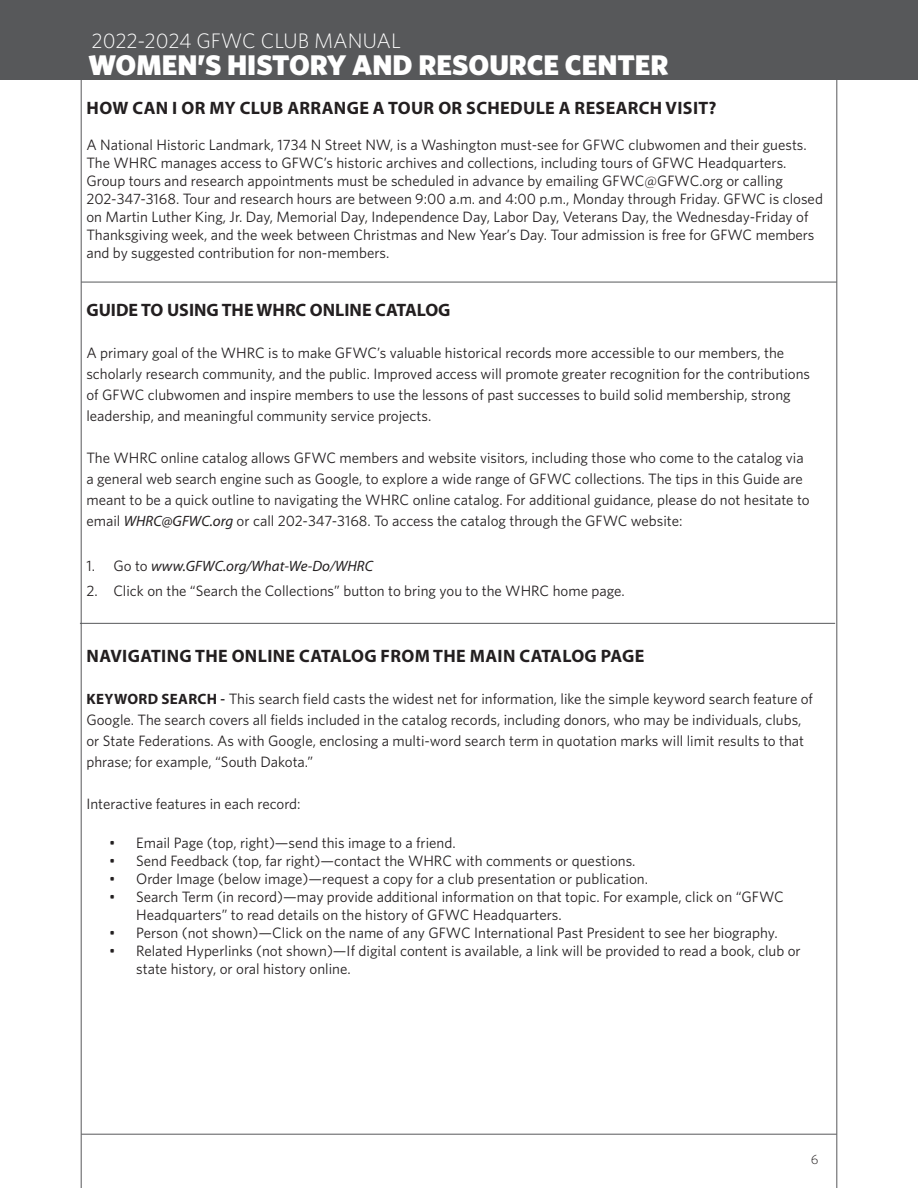
<style>
.page{position:relative;width:918px;height:1188px;background:#fff}
.page>*{position:absolute;margin:0;border:0;box-sizing:border-box;transform-origin:0 0}
.t1{font:900 28.5px "Whitney HTF";color:#fff}
.t2{font:300 21px "Whitney HTF";color:#fff}
.t3{font:700 18px "Myriad Pro";letter-spacing:.02em;color:#231f20}
.t4{font:700 18px "Myriad Pro";color:#231f20}
.t5{font:15px/21px "Whitney HTF";color:#231f20}
.t6{font:italic 15px "Myriad Pro";color:#231f20}
.t7{font:300 13.5px "Whitney HTF";color:#231f20}
.s1{font-family:"Myriad Pro";font-style:italic}
.s2{font-family:"Whitney HTF";font-style:normal}
.s3{font-family:"Myriad Pro";font-weight:700}
.s4{font-weight:500}
</style>
<div class="page">
<hr style="left:81px;top:1134px;width:756px;height:1px;background:#57585a">
<hr style="left:837px;top:0;width:1px;height:1188px;background:#57585a">
<hr style="left:81px;top:0;width:1px;height:1188px;background:#57585a">
<div style="left:0;top:0;width:918px;height:80px;background:#57585a"></div>
<hr style="left:81px;top:282px;width:756px;height:1px;background:#57585a">
<hr style="left:80px;top:623px;width:755px;height:1px;background:#57585a">
<h2 class="t2" style="left:92px;top:29px;width:311px">2022-2024 GFWC CLUB MANUAL</h2>
<h1 class="t1" style="left:89px;top:47px;width:582px">WOMEN’S HISTORY AND RESOURCE CENTER</h1>
<p class="t3" style="left:87px;top:96px;width:631px">HOW CAN I OR MY CLUB ARRANGE A TOUR OR SCHEDULE A RESEARCH VISIT?</p>
<p class="t5" style="left:86px;top:135px;width:738px;line-height:18px">A National Historic Landmark, 1734 N Street NW, is a Washington must-see for GFWC clubwomen and their guests.<br>The WHRC manages access to GFWC’s historic archives and collections, including tours of GFWC Headquarters.<br>Group tours and research appointments must be scheduled in advance by emailing GFWC@GFWC.org or calling 202-347-3168. Tour and research hours are between 9:00 a.m. and 4:00 p.m., Monday through Friday. GFWC is closed on Martin Luther King, Jr. Day, Memorial Day, Independence Day, Labor Day, Veterans Day, the Wednesday-Friday of Thanksgiving week, and the week between Christmas and New Year’s Day. Tour admission is free for GFWC members and by suggested contribution for non-members.</p>
<p class="t4" style="left:86px;top:298px;width:366px">GUIDE TO USING THE WHRC ONLINE CATALOG</p>
<p class="t5" style="left:86px;top:341px;width:725px">A primary goal of the WHRC is to make GFWC’s valuable historical records more accessible to our members, the scholarly research community, and the public. Improved access will promote greater recognition for the contributions of GFWC clubwomen and inspire members to use the lessons of past successes to build solid membership, strong leadership, and meaningful community service projects.</p>
<p class="t5" style="left:86px;top:446px;width:725px">The WHRC online catalog allows GFWC members and website visitors, including those who come to the catalog via a general web search engine such as Google, to explore a wide range of GFWC collections. The tips in this Guide are meant to be a quick outline to navigating the WHRC online catalog. For additional guidance, please do not hesitate to email <span class="s1">WHRC@GFWC.org</span> or call 202-347-3168. To access the catalog through the GFWC website:</p>
<p class="t6" style="left:86px;top:557px;width:288px"><span class="s2">1. Go to</span> www.GFWC.org/What-We-Do/WHRC</p>
<p class="t5" style="left:86px;top:580px;width:540px">2. Click on the “Search the Collections” button to bring you to the WHRC home page.</p>
<p class="t3" style="left:87px;top:644px;width:560px">NAVIGATING THE ONLINE CATALOG FROM THE MAIN CATALOG PAGE</p>
<p class="t5" style="left:86px;top:688px;width:728px"><span class="s3">KEYWORD SEARCH</span> <span class="s4">-</span> This search field casts the widest net for information, like the simple keyword search feature of Google. The search covers all fields included in the catalog records, including donors, who may be individuals, clubs, or State Federations. As with Google, enclosing a multi-word search term in quotation marks will limit results to that phrase; for example, “South Dakota.”</p>
<p class="t5" style="left:86px;top:793px;width:216px">Interactive features in each record:</p>
<p class="t5" style="left:109px;top:832px;width:348px">• Email Page (top, right)—send this image to a friend.</p>
<p class="t5" style="left:109px;top:850px;width:528px">• Send Feedback (top, far right)—contact the WHRC with comments or questions.</p>
<p class="t5" style="left:109px;top:868px;width:540px">• Order Image (below image)—request a copy for a club presentation or publication.</p>
<p class="t5" style="left:136px;top:887px;width:649px;line-height:18px;text-indent:-27px">• Search Term (in record)—may provide additional information on that topic. For example, click on “GFWC<br>Headquarters” to read details on the history of GFWC Headquarters.</p>
<p class="t5" style="left:109px;top:922px;width:670px">• Person (not shown)—Click on the name of any GFWC International Past President to see her biography.</p>
<p class="t5" style="left:136px;top:941px;width:666px;line-height:18px;text-indent:-27px">• Related Hyperlinks (not shown)—If digital content is available, a link will be provided to read a book, club or state history, or oral history online.</p>
<p class="t7" style="left:811px;top:1152px;width:9px">6</p>
</div>
